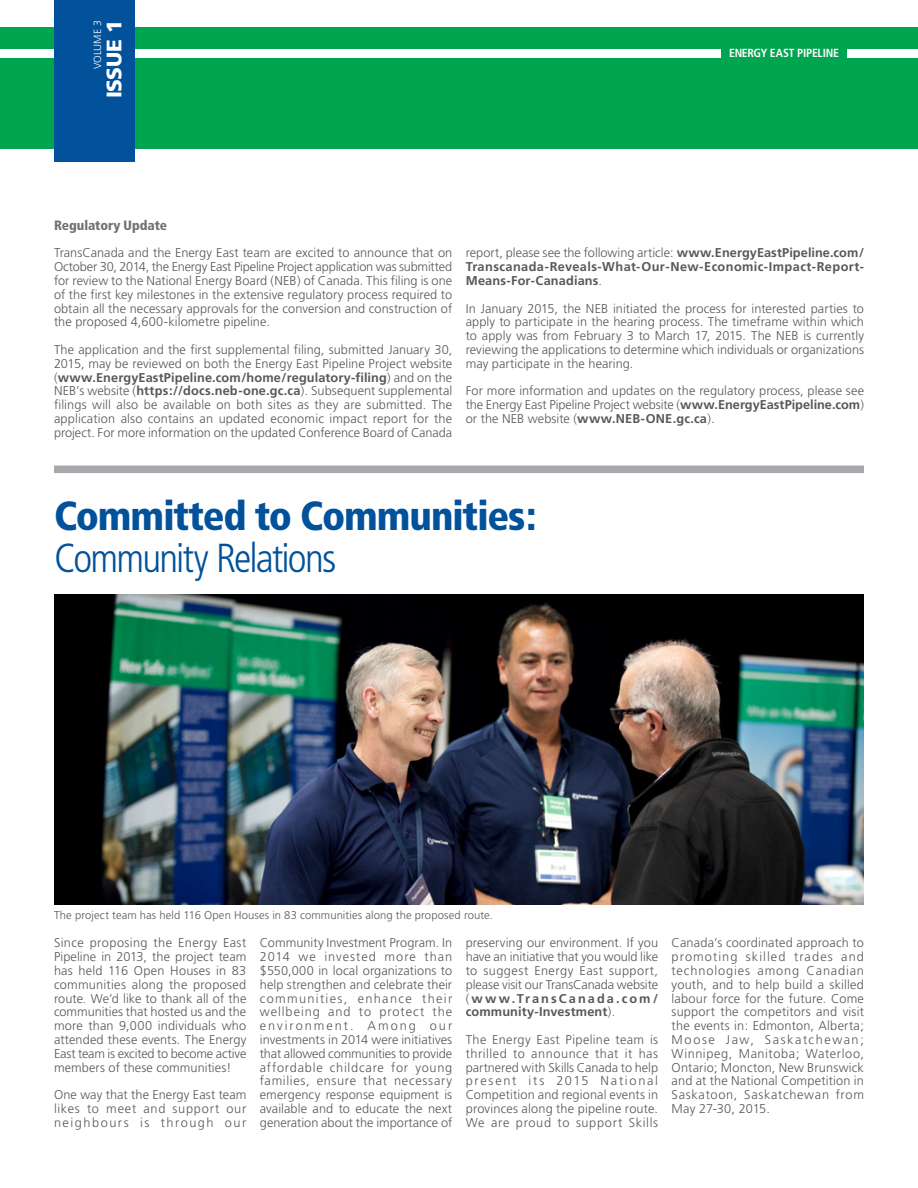
<style>
.page{position:relative;width:918px;height:1188px;background:#fff}
.page>*{position:absolute;margin:0;border:0;box-sizing:border-box;transform-origin:0 0}
.Subhead_1_BOLD{font:900 condensed 40.5px/42px "Frutiger";letter-spacing:-.03em;color:#01519b}
.t1{font:900 21px "Frutiger";letter-spacing:-.02em;color:#fff}
.Text{font:900 condensed 13.5px "Frutiger";color:#717074}
.Text-2{font:300 12.75px/13.8px "Frutiger";letter-spacing:.005em;color:#57585a;text-align:justify}
.Text_1st_Para_Subhea{font:300 12.75px/13.8px "Frutiger";letter-spacing:.005em;color:#57585a;text-align:justify}
.Text-3{font:700 12.75px/13.8px "Frutiger";letter-spacing:.03em;color:#57585a;text-align:justify}
.t2{font:700 condensed 11.7px "Frutiger";letter-spacing:-.02em;color:#fff}
.Asterix___Captions{font:300 11.25px "Frutiger";letter-spacing:.01em;color:#57585a}
.t3{font:300 10.5px "Frutiger";letter-spacing:.01em;color:#fff}
.s1{font-weight:700}
.s2{font-weight:300}
</style>
<div class="page">
<div style="left:54px;top:466px;width:810px;height:7px;background:#a8a9ad"></div>
<div style="left:0;top:27px;width:918px;height:121px;background:#00a54f"></div>
<div style="left:0;top:49px;width:721px;height:8px;background:#fff"></div>
<div style="left:54px;top:0;width:81px;height:162px;background:#01519b"></div>
<div style="left:847px;top:49px;width:71px;height:8px;background:#fff"></div>
<img style="left:54px;top:594px;width:810px;height:310px">
<p class="t3" style="left:91px;top:69px;width:50px;rotate:-90deg">VOLUME 3</p>
<h2 class="t1" style="left:101px;top:98px;width:79px;rotate:-90deg">ISSUE 1</h2>
<p class="t2" style="left:729px;top:46px;width:111px">ENERGY EAST PIPELINE</p>
<p class="Text" style="left:54px;top:217px;width:115px">Regulatory Update</p>
<p class="Text_1st_Para_Subhea" style="left:54px;top:246px;width:400px">TransCanada and the Energy East team are excited to announce that on October 30, 2014, the Energy East Pipeline Project application was submitted for review to the National Energy Board (NEB) of Canada. This filing is one of the first key milestones in the extensive regulatory process required to obtain all the necessary approvals for the conversion and construction of the proposed 4,600-kilometre pipeline.</p>
<p class="Text-2" style="left:54px;top:343px;width:400px">The application and the first supplemental filing, submitted January 30, 2015, may be reviewed on both the Energy East Pipeline Project website (<span class="s1">www.EnergyEastPipeline.com/home/regulatory-filing</span>) and on the NEB’s website (<span class="s1">https://docs.neb-one.gc.ca</span>). Subsequent supplemental filings will also be available on both sites as they are submitted. The application also contains an updated economic impact report for the project. For more information on the updated Conference Board of Canada</p>
<p class="Text-3" style="left:466px;top:246px;width:400px"><span class="s2">report, please see the following article:</span> www.EnergyEastPipeline.com/ Transcanada-Reveals-What-Our-New-Economic-Impact-Report-Means-For-Canadians<span class="s2">.</span></p>
<p class="Text-2" style="left:466px;top:301px;width:400px">In January 2015, the NEB initiated the process for interested parties to apply to participate in the hearing process. The timeframe within which to apply was from February 3 to March 17, 2015. The NEB is currently reviewing the applications to determine which individuals or organizations may participate in the hearing.</p>
<p class="Text-2" style="left:466px;top:384px;width:400px">For more information and updates on the regulatory process, please see the Energy East Pipeline Project website (<span class="s1">www.EnergyEastPipeline.com</span>) or the NEB website (<span class="s1">www.NEB-ONE.gc.ca</span>).</p>
<p class="Subhead_1_BOLD" style="left:54px;top:495px;width:484px">Committed to Communities:<br><span class="s2">Community Relations</span></p>
<p class="Asterix___Captions" style="left:54px;top:909px;width:440px">The project team has held 116 Open Houses in 83 communities along the proposed route.</p>
<p class="Text-2" style="left:54px;top:936px;width:194px">Since proposing the Energy East Pipeline in 2013, the project team has held 116 Open Houses in 83 communities along the proposed route. We’d like to thank all of the communities that hosted us and the more than 9,000 individuals who attended these events. The Energy East team is excited to become active members of these communities!</p>
<p class="Text-2" style="left:54px;top:1088px;width:194px">One way that the Energy East team likes to meet and support our neighbours is through our</p>
<p class="Text-2" style="left:260px;top:936px;width:194px">Community Investment Program. In 2014 we invested more than $550,000 in local organizations to help strengthen and celebrate their communities, enhance their wellbeing and to protect the environment. Among our investments in 2014 were initiatives that allowed communities to provide affordable childcare for young families, ensure that necessary emergency response equipment is available and to educate the next generation about the importance of</p>
<p class="Text-2" style="left:466px;top:936px;width:194px">preserving our environment. If you have an initiative that you would like to suggest Energy East support, please visit our TransCanada website (<span class="s1">www.TransCanada.com/ community-Investment</span>).</p>
<p class="Text-2" style="left:466px;top:1033px;width:194px">The Energy East Pipeline team is thrilled to announce that it has partnered with Skills Canada to help present its 2015 National Competition and regional events in provinces along the pipeline route.<br>We are proud to support Skills</p>
<p class="Text-2" style="left:672px;top:936px;width:194px">Canada’s coordinated approach to promoting skilled trades and technologies among Canadian youth, and to help build a skilled labour force for the future. Come support the competitors and visit the events in: Edmonton, Alberta; Moose Jaw, Saskatchewan; Winnipeg, Manitoba; Waterloo, Ontario; Moncton, New Brunswick and at the National Competition in Saskatoon, Saskatchewan from May 27-30, 2015.</p>
</div>
